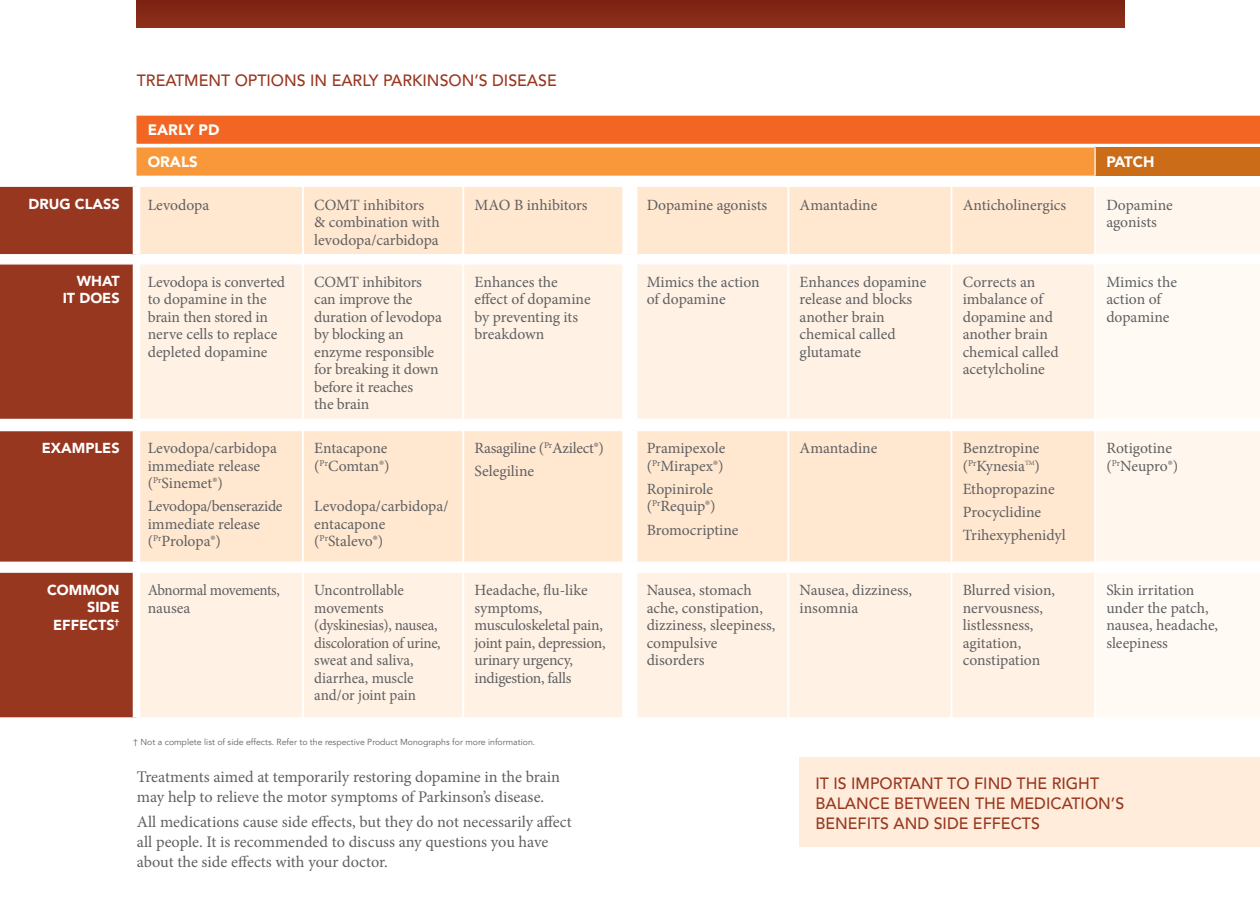
<style>
.page{position:relative;width:1260px;height:900px;background:#fff}
.page>*{position:absolute;margin:0;border:0;box-sizing:border-box;transform-origin:0 0}
.t1{font:16.25px/20px "Minion Pro";letter-spacing:-.005em;color:#5f6062}
.t2{font:500 16.25px/20px "Avenir";color:#983720}
.t3{font:15.62px/17.5px "Minion Pro";letter-spacing:-.005em;color:#5f6062}
.t4{font:15.62px/17.5px "Minion Pro";letter-spacing:-.005em;color:#5f6062;scale:.96 1}
.t5{font:900 15px/31.9px "Avenir";color:#fff}
.t6{font:900 14.38px/17.2px "Avenir";color:#fff;text-align:right}
.t7{font:8.75px "Avenir";color:#5f6062}
.t8{font:6.5px "Minion Pro";color:#5f6062}
</style>
<div class="page">
<svg style="left:136px;top:116px;width:1124px;height:60px;background:#f5853b"></svg>
<div style="left:1095px;top:148px;width:165px;height:28px;background:#ca6c18"></div>
<div style="left:0;top:187px;width:133px;height:530px;background:#983720"></div>
<div style="left:140px;top:187px;width:954px;height:67px;background:#ffe7d0"></div>
<div style="left:1096px;top:187px;width:164px;height:67px;background:#fff7ed"></div>
<svg style="left:140px;top:265px;width:954px;height:452px;background:#ffeedf"></svg>
<div style="left:1096px;top:265px;width:164px;height:452px;background:#fffaf4"></div>
<hr style="left:0;top:254px;width:133px;height:1px;background:#fff">
<hr style="left:0;top:263px;width:133px;height:2px;background:#fff">
<hr style="left:0;top:419px;width:133px;height:1px;background:#fff">
<hr style="left:140px;top:419px;width:162px;height:1px;background:#fff">
<hr style="left:304px;top:419px;width:158px;height:1px;background:#fff">
<hr style="left:464px;top:419px;width:158px;height:1px;background:#fff">
<hr style="left:637px;top:419px;width:150px;height:1px;background:#fff">
<hr style="left:789px;top:419px;width:162px;height:1px;background:#fff">
<hr style="left:952px;top:419px;width:142px;height:1px;background:#fff">
<hr style="left:1096px;top:419px;width:164px;height:1px;background:#fff">
<hr style="left:0;top:430px;width:133px;height:1px;background:#fff">
<hr style="left:140px;top:430px;width:162px;height:1px;background:#fff">
<hr style="left:304px;top:430px;width:158px;height:1px;background:#fff">
<hr style="left:464px;top:430px;width:158px;height:1px;background:#fff">
<hr style="left:637px;top:430px;width:150px;height:1px;background:#fff">
<hr style="left:789px;top:430px;width:162px;height:1px;background:#fff">
<hr style="left:952px;top:430px;width:142px;height:1px;background:#fff">
<hr style="left:1096px;top:430px;width:164px;height:1px;background:#fff">
<hr style="left:462px;top:187px;width:2px;height:68px;background:#fff">
<hr style="left:951px;top:187px;width:1px;height:68px;background:#fff">
<hr style="left:462px;top:264px;width:2px;height:155px;background:#fff">
<hr style="left:951px;top:264px;width:1px;height:155px;background:#fff">
<svg style="left:462px;top:419px;width:2px;height:12px"></svg>
<svg style="left:951px;top:419px;width:1px;height:12px"></svg>
<hr style="left:462px;top:431px;width:2px;height:131px;background:#fff">
<hr style="left:951px;top:431px;width:1px;height:131px;background:#fff">
<svg style="left:462px;top:562px;width:2px;height:11px"></svg>
<hr style="left:462px;top:573px;width:2px;height:144px;background:#fff">
<hr style="left:951px;top:573px;width:1px;height:144px;background:#fff">
<hr style="left:1094px;top:148px;width:2px;height:28px;background:#fff">
<hr style="left:302px;top:187px;width:2px;height:68px;background:#fff">
<hr style="left:302px;top:264px;width:2px;height:155px;background:#fff">
<svg style="left:302px;top:419px;width:2px;height:12px"></svg>
<hr style="left:302px;top:431px;width:2px;height:131px;background:#fff">
<svg style="left:302px;top:562px;width:2px;height:11px"></svg>
<hr style="left:302px;top:573px;width:2px;height:144px;background:#fff">
<div style="left:622px;top:187px;width:15px;height:68px;background:#fff"></div>
<div style="left:622px;top:264px;width:15px;height:155px;background:#fff"></div>
<div style="left:622px;top:419px;width:15px;height:12px;background:#fff"></div>
<div style="left:622px;top:431px;width:15px;height:131px;background:#fff"></div>
<div style="left:622px;top:562px;width:15px;height:11px;background:#fff"></div>
<div style="left:622px;top:573px;width:15px;height:144px;background:#fff"></div>
<hr style="left:787px;top:187px;width:2px;height:68px;background:#fff">
<hr style="left:787px;top:264px;width:2px;height:155px;background:#fff">
<svg style="left:787px;top:419px;width:2px;height:12px"></svg>
<hr style="left:787px;top:431px;width:2px;height:131px;background:#fff">
<svg style="left:787px;top:562px;width:2px;height:11px"></svg>
<hr style="left:787px;top:573px;width:2px;height:144px;background:#fff">
<div style="left:136px;top:0;width:988px;height:28px;background:#852917"></div>
<div style="left:799px;top:757px;width:461px;height:90px;background:#ffecda"></div>
<p class="t2" style="left:137px;top:70px;width:421px">TREATMENT OPTIONS IN EARLY PARKINSON’S DISEASE</p>
<p class="t5" style="left:148px;top:114px;width:73px">EARLY PD<br>ORALS</p>
<p class="t5" style="left:1106px;top:146px;width:50px">PATCH</p>
<p class="t6" style="left:29px;top:195px;width:93px">DRUG CLASS</p>
<p class="t3" style="left:148px;top:196px;width:63px">Levodopa</p>
<p class="t3" style="left:314px;top:196px;width:127px">COMT inhibitors<br>&amp; combination with levodopa/carbidopa</p>
<p class="t3" style="left:475px;top:196px;width:115px">MAO B inhibitors</p>
<p class="t3" style="left:647px;top:196px;width:122px">Dopamine agonists</p>
<p class="t3" style="left:800px;top:196px;width:79px">Amantadine</p>
<p class="t3" style="left:963px;top:196px;width:105px">Anticholinergics</p>
<p class="t3" style="left:1106px;top:196px;width:68px">Dopamine agonists</p>
<p class="t6" style="left:63px;top:272px;width:58px">WHAT<br>IT DOES</p>
<p class="t3" style="left:148px;top:273px;width:139px">Levodopa is converted to dopamine in the brain then stored in nerve cells to replace depleted dopamine</p>
<p class="t3" style="left:314px;top:273px;width:129px">COMT inhibitors can improve the duration of levodopa by blocking an enzyme responsible for breaking it down before it reaches<br>the brain</p>
<p class="t3" style="left:475px;top:273px;width:118px">Enhances the effect of dopamine by preventing its breakdown</p>
<p class="t3" style="left:647px;top:273px;width:115px">Mimics the action of dopamine</p>
<p class="t3" style="left:800px;top:273px;width:128px">Enhances dopamine release and blocks another brain chemical called glutamate</p>
<p class="t3" style="left:963px;top:273px;width:98px">Corrects an imbalance of dopamine and another brain chemical called acetylcholine</p>
<p class="t3" style="left:1106px;top:273px;width:72px">Mimics the action of dopamine</p>
<p class="t6" style="left:42px;top:439px;width:79px">EXAMPLES</p>
<p class="t3" style="left:148px;top:440px;width:131px">Levodopa/carbidopa immediate release (<sup>Pr</sup>Sinemet®)</p>
<p class="t3" style="left:148px;top:498px;width:136px">Levodopa/benserazide immediate release (<sup>Pr</sup>Prolopa®)</p>
<p class="t3" style="left:475px;top:437px;width:131px;line-height:23.1px">Rasagiline (<sup>Pr</sup>Azilect®)<br>Selegiline</p>
<p class="t3" style="left:647px;top:440px;width:80px">Pramipexole (<sup>Pr</sup>Mirapex®)</p>
<p class="t3" style="left:647px;top:480px;width:71px">Ropinirole (<sup>Pr</sup>Requip®)</p>
<p class="t3" style="left:647px;top:521px;width:93px">Bromocriptine</p>
<p class="t3" style="left:800px;top:440px;width:79px">Amantadine</p>
<p class="t3" style="left:963px;top:440px;width:78px">Benztropine (<sup>Pr</sup>Kynesia</p>
<p class="t3" style="left:314px;top:440px;width:77px">Entacapone (<sup>Pr</sup>Comtan®)</p>
<p class="t3" style="left:314px;top:498px;width:136px">Levodopa/carbidopa/ entacapone (<sup>Pr</sup>Stalevo®)</p>
<p class="t3" style="left:1106px;top:440px;width:73px">Rotigotine (<sup>Pr</sup>Neupro®)</p>
<p class="t3" style="left:963px;top:454px;width:105px;line-height:23.1px;text-indent:72px">)<br>Ethopropazine<br>Procyclidine<br>Trihexyphenidyl</p>
<p class="t8" style="left:1025px;top:458px;width:11px">TM</p>
<p class="t6" style="left:47px;top:581px;width:74px">COMMON<br>SIDE<br>EFFECTS<sup>†</sup></p>
<p class="t4" style="left:148px;top:582px;width:139px">Abnormal movements, nausea</p>
<p class="t4" style="left:314px;top:582px;width:133px">Uncontrollable movements (dyskinesias), nausea, discoloration of urine, sweat and saliva, diarrhea, muscle and/or joint pain</p>
<p class="t3" style="left:475px;top:582px;width:133px">Headache, flu-like symptoms, musculoskeletal pain, joint pain, depression, urinary urgency, indigestion, falls</p>
<p class="t3" style="left:647px;top:582px;width:130px">Nausea, stomach ache, constipation, dizziness, sleepiness, compulsive disorders</p>
<p class="t3" style="left:800px;top:582px;width:114px">Nausea, dizziness, insomnia</p>
<p class="t3" style="left:963px;top:582px;width:94px">Blurred vision, nervousness, listlessness, agitation, constipation</p>
<p class="t3" style="left:1106px;top:582px;width:113px">Skin irritation under the patch, nausea, headache, sleepiness</p>
<p class="t7" style="left:133px;top:737px;width:404px">† Not a complete list of side effects. Refer to the respective Product Monographs for more information.</p>
<p class="t1" style="left:137px;top:767px;width:425px">Treatments aimed at temporarily restoring dopamine in the brain may help to relieve the motor symptoms of Parkinson’s disease.</p>
<p class="t1" style="left:137px;top:812px;width:437px">All medications cause side effects, but they do not necessarily affect all people. It is recommended to discuss any questions you have about the side effects with your doctor.</p>
<p class="t2" style="left:815px;top:773px;width:310px">IT IS IMPORTANT TO FIND THE RIGHT<br>BALANCE BETWEEN THE MEDICATION’S<br>BENEFITS AND SIDE EFFECTS</p>
</div>
